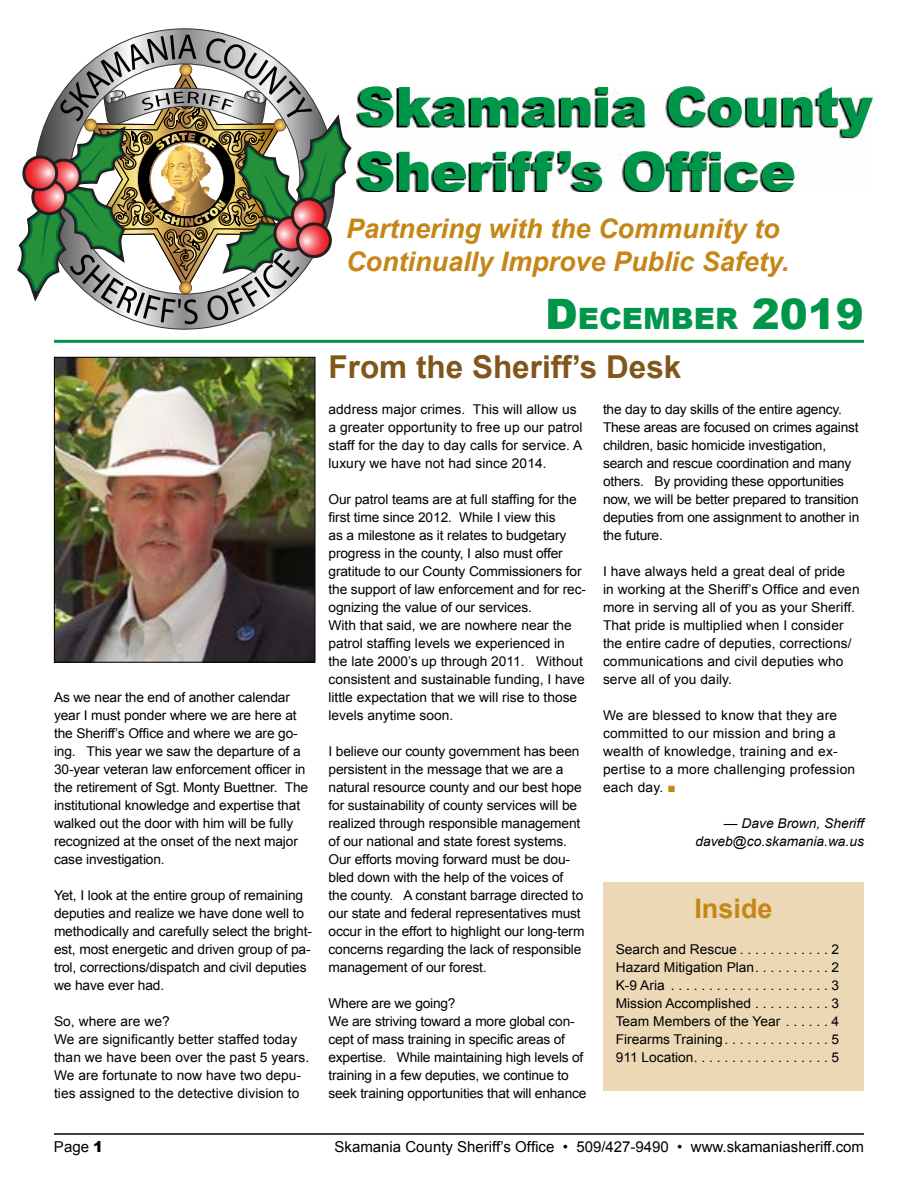
<style>
.page{position:relative;width:918px;height:1188px;background:#fff}
.page>*{position:absolute;margin:0;border:0;box-sizing:border-box;transform-origin:0 0}
.t1{font:900 54px/64.8px "Arial";color:#009649}
.t2{font:700 31.5px "Arial";color:#80561b}
.t3{font:900 29.4px "Arial";color:#009649}
.t4{font:italic 700 27px/32.4px "Arial";color:#c58616}
.t5{font:700 27px "Arial";color:#c58616}
.t6{font:15px "Arial";color:#000}
.t7{font:13.5px/18px "Arial";letter-spacing:-.01em;color:#000}
.t8{font:13.5px/18px "Arial";letter-spacing:.015em;color:#000}
.t9{font:italic 13.5px/18px "Arial";color:#000;text-align:right}
.s1{font-size:42px}
.s2{color:#c58616}
.s3{font-weight:900}
</style>
<div class="page">
<hr style="left:54px;top:1133px;width:810px;height:2px;background:#000">
<div style="left:603px;top:882px;width:261px;height:209px;background:#ecd8b5"></div>
<svg style="left:357px;top:88px;width:516px;height:104px"></svg>
<hr style="left:54px;top:340px;width:810px;height:3px;background:#009649">
<svg style="left:141px;top:28px;width:88px;height:302px"></svg>
<svg style="left:17px;top:35px;width:335px;height:289px"></svg>
<img style="left:56px;top:359px;width:257px;height:302px">
<div style="left:54px;top:357px;width:261px;height:306px;border:1px solid #000"></div>
<h1 class="t1" style="left:357px;top:72px;width:518px">Skamania County<br>Sheriff’s Office</h1>
<p class="t7" style="left:54px;top:688px;width:256px">As we near the end of another calendar year I must ponder where we are here at the Sheriff’s Office and where we are go&shy;ing. This year we saw the departure of a 30-year veteran law enforcement officer in the retirement of Sgt. Monty Buettner. The institutional knowledge and expertise that walked out the door with him will be fully recognized at the onset of the next major case investigation.</p>
<p class="t7" style="left:54px;top:886px;width:259px">Yet, I look at the entire group of remaining deputies and realize we have done well to methodically and carefully select the bright&shy;est, most energetic and driven group of pa&shy;trol, corrections/dispatch and civil deputies we have ever had.</p>
<p class="t7" style="left:54px;top:1012px;width:257px">So, where are we?<br>We are significantly better staffed today than we have been over the past 5 years.<br>We are fortunate to now have two depu&shy;ties assigned to the detective division to</p>
<h3 class="t4" style="left:346px;top:213px;width:445px">Partnering with the Community to<br>Continually Improve Public Safety.</h3>
<h3 class="t3" style="left:545px;top:297px;width:320px"><span class="s1">D</span>ECEMBER <span class="s1">2019</span></h3>
<h2 class="t2" style="left:328px;top:346px;width:354px">From the Sheriff’s Desk</h2>
<p class="t7" style="left:329px;top:400px;width:255px">address major crimes. This will allow us a greater opportunity to free up our patrol staff for the day to day calls for service. A luxury we have not had since 2014.</p>
<p class="t7" style="left:328px;top:490px;width:259px">Our patrol teams are at full staffing for the first time since 2012. While I view this<br>as a milestone as it relates to budgetary progress in the county, I also must offer gratitude to our County Commissioners for the support of law enforcement and for rec&shy;ognizing the value of our services.<br>With that said, we are nowhere near the patrol staffing levels we experienced in the late 2000’s up through 2011. Without consistent and sustainable funding, I have little expectation that we will rise to those levels anytime soon.</p>
<p class="t7" style="left:328px;top:742px;width:258px">I believe our county government has been persistent in the message that we are a natural resource county and our best hope for sustainability of county services will be realized through responsible management of our national and state forest systems.<br>Our efforts moving forward must be dou&shy;bled down with the help of the voices of the county. A constant barrage directed to our state and federal representatives must occur in the effort to highlight our long-term concerns regarding the lack of responsible management of our forest.</p>
<p class="t7" style="left:328px;top:994px;width:260px">Where are we going?<br>We are striving toward a more global con&shy;cept of mass training in specific areas of expertise. While maintaining high levels of training in a few deputies, we continue to seek training opportunities that will enhance</p>
<p class="t7" style="left:603px;top:400px;width:258px">the day to day skills of the entire agency.<br>These areas are focused on crimes against children, basic homicide investigation, search and rescue coordination and many others. By providing these opportunities now, we will be better prepared to transition deputies from one assignment to another in the future.</p>
<p class="t7" style="left:603px;top:562px;width:258px">I have always held a great deal of pride<br>in working at the Sheriff’s Office and even more in serving all of you as your Sheriff.<br>That pride is multiplied when I consider the entire cadre of deputies, corrections/ communications and civil deputies who serve all of you daily.</p>
<p class="t8" style="left:603px;top:706px;width:254px">We are blessed to know that they are committed to our mission and bring a wealth of knowledge, training and ex&shy;pertise to a more challenging profession each day. <span class="s2">■</span></p>
<p class="t9" style="left:695px;top:814px;width:170px">— Dave Brown, Sheriff daveb@co.skamania.wa.us</p>
<h3 class="t5" style="left:694px;top:891px;width:80px">Inside</h3>
<p class="t7" style="left:616px;top:940px;width:126px">Search and Rescue.............</p>
<p class="t7" style="left:832px;top:940px;width:9px">2</p>
<p class="t7" style="left:616px;top:958px;width:143px">Hazard Mitigation Plan...........</p>
<p class="t7" style="left:832px;top:958px;width:9px">2</p>
<p class="t7" style="left:616px;top:976px;width:57px">K-9 Aria ......................</p>
<p class="t7" style="left:832px;top:976px;width:9px">3</p>
<p class="t7" style="left:616px;top:994px;width:141px">Mission Accomplished...........</p>
<p class="t7" style="left:832px;top:994px;width:9px">3</p>
<p class="t7" style="left:616px;top:1012px;width:171px">Team Members of the Year.......</p>
<p class="t7" style="left:832px;top:1012px;width:9px">4</p>
<p class="t7" style="left:616px;top:1030px;width:112px">Firearms Training...............</p>
<p class="t7" style="left:832px;top:1030px;width:9px">5</p>
<p class="t7" style="left:616px;top:1048px;width:83px">911 Location...................</p>
<p class="t7" style="left:832px;top:1048px;width:9px">5</p>
<p class="t6" style="left:54px;top:1137px;width:51px">Page <span class="s3">1</span></p>
<p class="t6" style="left:335px;top:1137px;width:531px">Skamania County Sheriff’s Office • 509/427-9490 • www.skamaniasheriff.com</p>
</div>
